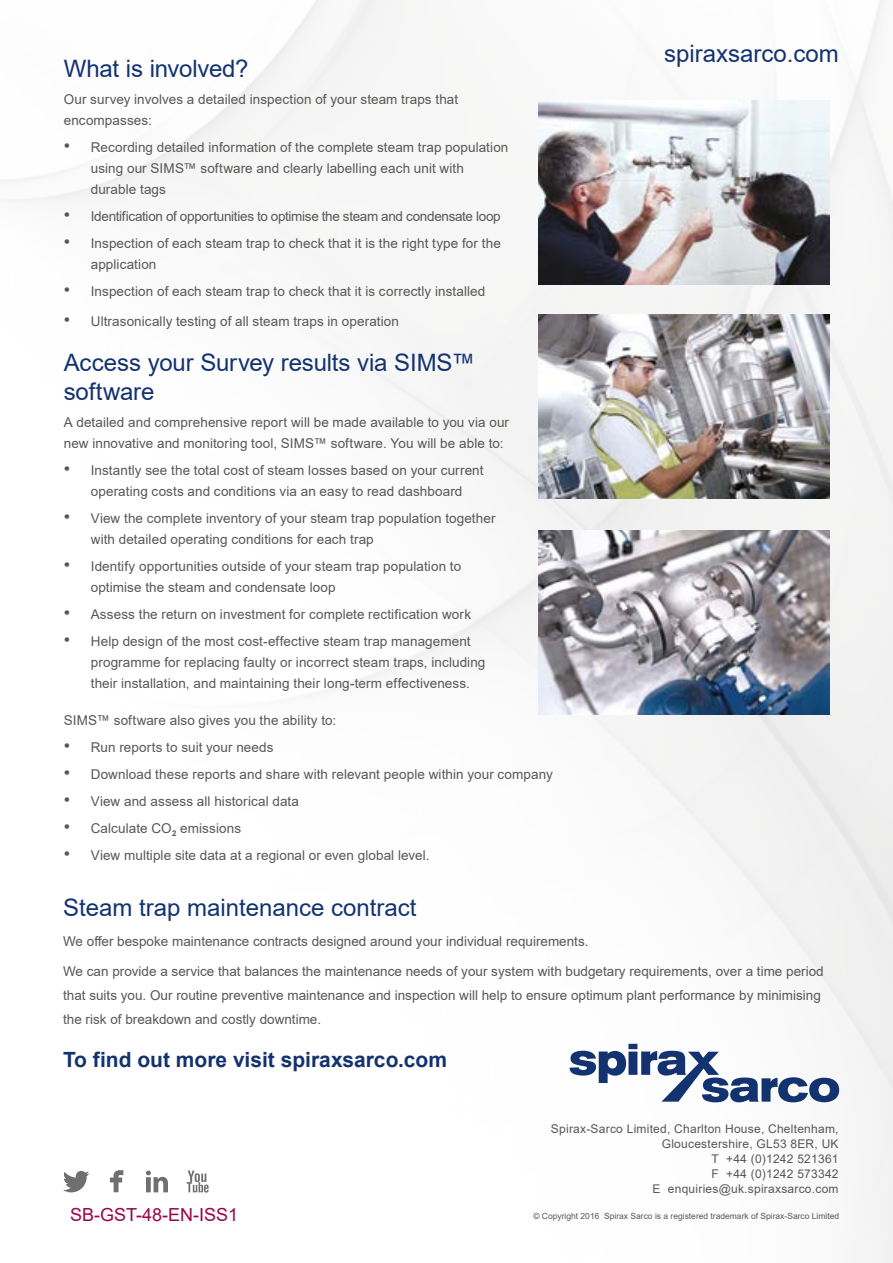
<style>
.page{position:relative;width:893px;height:1263px;background:#fff}
.page>*{position:absolute;margin:0;border:0;box-sizing:border-box;transform-origin:0 0}
.t1{font:24px/28.5px "Arial";color:#133370}
.t2{font:700 21px "Arial";color:#133370}
.t3{font:18px "Arial";color:#9a044c}
.t4{font:13.5px/21px "Arial";letter-spacing:.005em;color:#575756}
.t5{font:13.5px "Arial";letter-spacing:-.02em;color:#575756}
.t6{font:12px/15px "Arial";letter-spacing:.02em;color:#575756;text-align:right}
.t7{font:8.55px "Arial";color:#575756}
.s1{font-size:18px}
</style>
<div class="page">
<img style="left:0;top:0;width:893px;height:1263px">
<img style="left:539px;top:101px;width:290px;height:184px">
<img style="left:539px;top:315px;width:290px;height:183px">
<img style="left:539px;top:530px;width:290px;height:184px">
<svg style="left:570px;top:1044px;width:269px;height:58px"></svg>
<svg style="left:63px;top:1171px;width:26px;height:21px"></svg>
<svg style="left:110px;top:1170px;width:13px;height:22px"></svg>
<svg style="left:146px;top:1170px;width:22px;height:22px"></svg>
<svg style="left:187px;top:1170px;width:22px;height:22px"></svg>
<h1 class="t1" style="left:64px;top:54px;width:186px">What is involved?</h1>
<p class="t4" style="left:64px;top:89px;width:396px">Our survey involves a detailed inspection of your steam traps that encompasses:</p>
<p class="t4" style="left:91px;top:137px;width:419px;text-indent:-27px"><span class="s1">•</span> Recording detailed information of the complete steam trap population using our SIMS™ software and clearly labelling each unit with durable tags</p>
<p class="t5" style="left:64px;top:207px;width:438px"><span class="s1">•</span> Identification of opportunities to optimise the steam and condensate loop</p>
<p class="t4" style="left:91px;top:233px;width:412px;text-indent:-27px"><span class="s1">•</span> Inspection of each steam trap to check that it is the right type for the application</p>
<p class="t4" style="left:64px;top:281px;width:423px"><span class="s1">•</span> Inspection of each steam trap to check that it is correctly installed</p>
<p class="t4" style="left:64px;top:311px;width:337px"><span class="s1">•</span> Ultrasonically testing of all steam traps in operation</p>
<h1 class="t1" style="left:64px;top:348px;width:413px">Access your Survey results via SIMS™ software</h1>
<p class="t4" style="left:64px;top:411px;width:447px">A detailed and comprehensive report will be made available to you via our new innovative and monitoring tool, SIMS™ software. You will be able to:</p>
<p class="t4" style="left:64px;top:459px;width:421px;text-align:center"><span class="s1">•</span> Instantly see the total cost of steam losses based on your current operating costs and conditions via an easy to read dashboard</p>
<p class="t4" style="left:91px;top:507px;width:406px;text-indent:-27px"><span class="s1">•</span> View the complete inventory of your steam trap population together with detailed operating conditions for each trap</p>
<p class="t4" style="left:91px;top:555px;width:372px;text-indent:-27px"><span class="s1">•</span> Identify opportunities outside of your steam trap population to optimise the steam and condensate loop</p>
<p class="t4" style="left:64px;top:603px;width:409px"><span class="s1">•</span> Assess the return on investment for complete rectification work</p>
<p class="t4" style="left:91px;top:630px;width:396px;text-indent:-27px"><span class="s1">•</span> Help design of the most cost-effective steam trap management programme for replacing faulty or incorrect steam traps, including their installation, and maintaining their long-term effectiveness.</p>
<p class="t4" style="left:64px;top:710px;width:274px">SIMS™ software also gives you the ability to:</p>
<p class="t4" style="left:64px;top:737px;width:211px"><span class="s1">•</span> Run reports to suit your needs</p>
<p class="t4" style="left:64px;top:764px;width:491px"><span class="s1">•</span> Download these reports and share with relevant people within your company</p>
<p class="t4" style="left:64px;top:791px;width:237px"><span class="s1">•</span> View and assess all historical data</p>
<p class="t4" style="left:64px;top:818px;width:179px"><span class="s1">•</span> Calculate CO<sub>2</sub> emissions</p>
<p class="t4" style="left:64px;top:845px;width:367px"><span class="s1">•</span> View multiple site data at a regional or even global level.</p>
<h1 class="t1" style="left:664px;top:39px;width:176px">spiraxsarco.com</h1>
<h1 class="t1" style="left:63px;top:893px;width:355px">Steam trap maintenance contract</h1>
<p class="t4" style="left:63px;top:930px;width:527px">We offer bespoke maintenance contracts designed around your individual requirements.</p>
<p class="t4" style="left:63px;top:959px;width:762px;line-height:24px">We can provide a service that balances the maintenance needs of your system with budgetary requirements, over a time period that suits you. Our routine preventive maintenance and inspection will help to ensure optimum plant performance by minimising the risk of breakdown and costly downtime.</p>
<h2 class="t2" style="left:63px;top:1045px;width:386px">To find out more visit spiraxsarco.com</h2>
<p class="t6" style="left:551px;top:1121px;width:289px">Spirax-Sarco Limited, Charlton House, Cheltenham,<br>Gloucestershire, GL53 8ER, UK<br>T +44 (0)1242 521361<br>F +44 (0)1242 573342<br>E enquiries@uk.spiraxsarco.com</p>
<h3 class="t3" style="left:70px;top:1202px;width:170px">SB-GST-48-EN-ISS1</h3>
<p class="t7" style="left:533px;top:1210px;width:307px">© Copyright 2016 Spirax Sarco is a registered trademark of Spirax-Sarco Limited</p>
</div>
